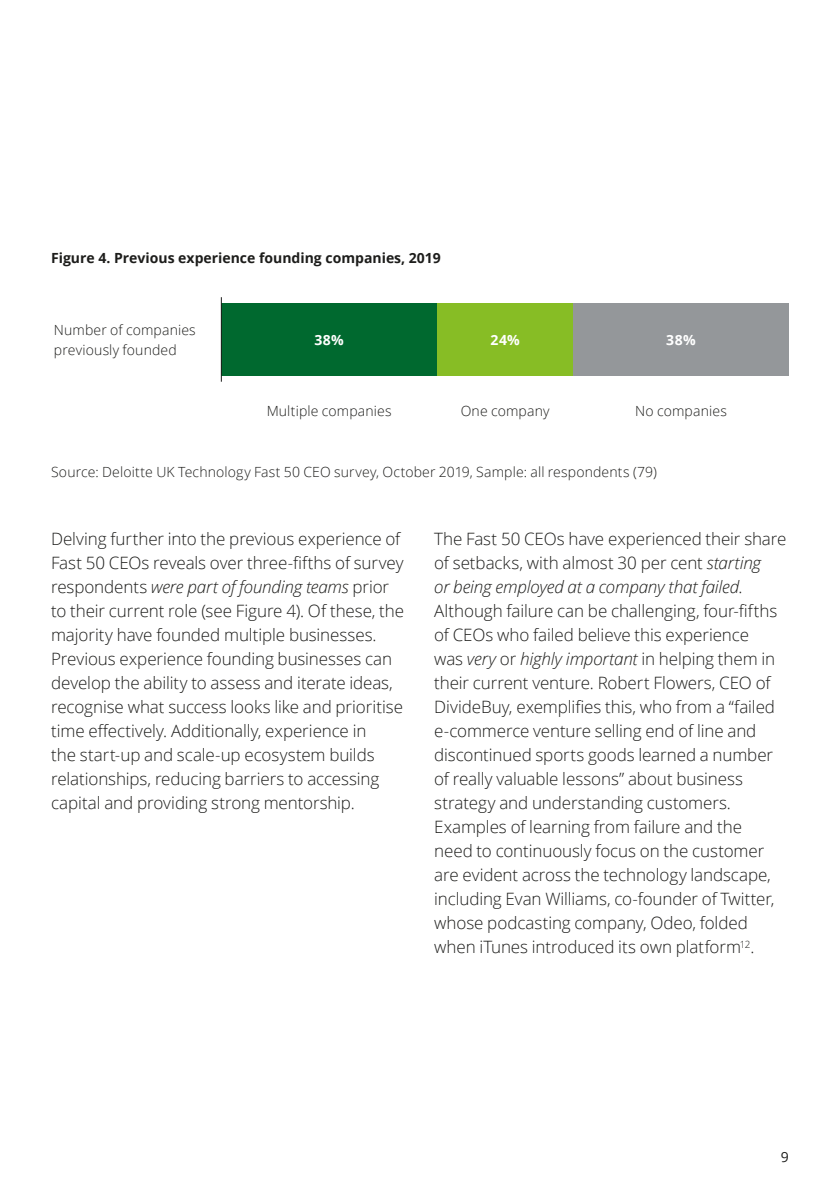
<style>
.page{position:relative;width:840px;height:1191px;background:#fff}
.page>*{position:absolute;margin:0;border:0;box-sizing:border-box;transform-origin:0 0}
.Body_copy__8_5_12pt{font:300 17px/24px "Open Sans";letter-spacing:-.005em;color:#1d1d1b}
.Body_copy__8_5_12pt-2{font:300 14px "Open Sans";letter-spacing:.01em;color:#1d1d1b}
.Caption_Copy{font:700 14px "Open Sans";color:#1d1d1b}
.Body_copy__8_5_12pt-3{font:700 14px "Open Sans";color:#fff}
.t1{font:14px "Open Sans";color:#1d1d1b}
.s1{font-style:italic}
</style>
<div class="page">
<div style="left:221px;top:303px;width:216px;height:73px;background:#00692f"></div>
<div style="left:437px;top:303px;width:136px;height:73px;background:#87bd25"></div>
<div style="left:573px;top:303px;width:215px;height:73px;background:#94979a"></div>
<hr style="left:221px;top:303px;width:1px;height:73px;background:#1d1d1b">
<p class="Caption_Copy" style="left:51px;top:248px;width:391px">Figure 4. Previous experience founding companies, 2019</p>
<p class="Body_copy__8_5_12pt-2" style="left:54px;top:321px;width:143px">Number of companies</p>
<p class="Body_copy__8_5_12pt-2" style="left:54px;top:341px;width:124px">previously founded</p>
<p class="Body_copy__8_5_12pt-3" style="left:314px;top:330px;width:31px">38%</p>
<p class="Body_copy__8_5_12pt-3" style="left:490px;top:330px;width:31px">24%</p>
<p class="Body_copy__8_5_12pt-3" style="left:666px;top:330px;width:31px">38%</p>
<p class="Body_copy__8_5_12pt-2" style="left:266px;top:402px;width:126px">Multiple companies</p>
<p class="Body_copy__8_5_12pt-2" style="left:460px;top:402px;width:90px">One company</p>
<p class="Body_copy__8_5_12pt-2" style="left:635px;top:402px;width:93px">No companies</p>
<p class="Body_copy__8_5_12pt-2" style="left:51px;top:463px;width:607px">Source: Deloitte UK Technology Fast 50 CEO survey, October 2019, Sample: all respondents (79)</p>
<p class="Body_copy__8_5_12pt" style="left:51px;top:526px;width:354px">Delving further into the previous experience of Fast 50 CEOs reveals over three-fifths of survey respondents <span class="s1">were part of founding teams</span> prior to their current role (see Figure 4). Of these, the majority have founded multiple businesses.<br>Previous experience founding businesses can develop the ability to assess and iterate ideas, recognise what success looks like and prioritise time effectively. Additionally, experience in<br>the start-up and scale-up ecosystem builds relationships, reducing barriers to accessing capital and providing strong mentorship.</p>
<p class="Body_copy__8_5_12pt" style="left:434px;top:526px;width:353px">The Fast 50 CEOs have experienced their share of setbacks, with almost 30 per cent <span class="s1">starting<br>or being employed at a company that failed</span>.<br>Although failure can be challenging, four-fifths of CEOs who failed believe this experience<br>was <span class="s1">very</span> or <span class="s1">highly important</span> in helping them in their current venture. Robert Flowers, CEO of DivideBuy, exemplifies this, who from a “failed e-commerce venture selling end of line and discontinued sports goods learned a number of really valuable lessons” about business strategy and understanding customers.<br>Examples of learning from failure and the<br>need to continuously focus on the customer are evident across the technology landscape, including Evan Williams, co-founder of Twitter, whose podcasting company, Odeo, folded when iTunes introduced its own platform<sup>12</sup>.</p>
<p class="t1" style="left:780px;top:1147px;width:10px">9</p>
</div>
